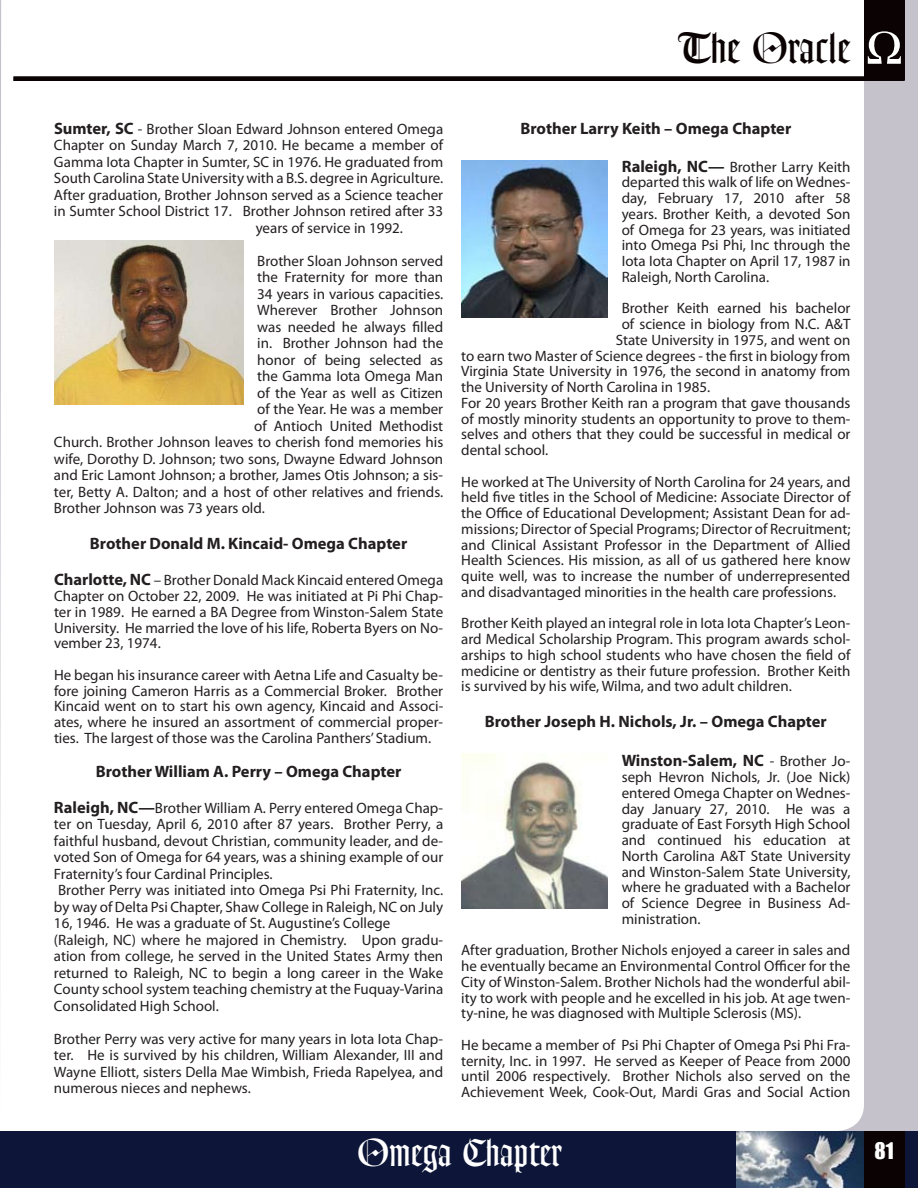
<style>
.page{position:relative;width:918px;height:1188px;background:#c5c2cc}
.page>*{position:absolute;margin:0;border:0;box-sizing:border-box;transform-origin:0 0}
.t1{font:42px "Goudy Text";color:#0a0203}
.t2{font:37.5px "Goudy Text";color:#fff}
.t3{font:21px "Impact";color:#fff}
.t4{font:700 16.5px "Myriad Pro";color:#231f20}
.t5{font:15px/15.8px "Myriad Pro";color:#231f20;text-align:justify}
.s1{font-weight:700;font-size:16.5px}
.s2{font-weight:400;font-size:15px}
</style>
<div class="page">
<div style="left:0;top:0;width:864px;height:1131px;background:#fff"></div>
<div style="left:0;top:1131px;width:918px;height:57px;background:#0d1638"></div>
<div style="left:14px;top:76px;width:890px;height:5px;background:#0a0203"></div>
<div style="left:864px;top:0;width:40px;height:80px;background:#0a0203"></div>
<svg style="left:868px;top:31px;width:33px;height:33px"></svg>
<img style="left:737px;top:1131px;width:127px;height:57px">
<img style="left:54px;top:240px;width:189px;height:165px">
<img style="left:462px;top:160px;width:146px;height:157px">
<img style="left:462px;top:753px;width:146px;height:155px">
<div style="left:864px;top:1131px;width:40px;height:57px;background:#0a0203"></div>
<h1 class="t1" style="left:675px;top:24px;width:177px">The Oracle</h1>
<p class="t5" style="left:54px;top:121px;width:391px"><span class="s1">Sumter, SC</span> - Brother Sloan Edward Johnson entered Omega</p>
<p class="t5" style="left:54px;top:137px;width:391px">Chapter on Sunday March 7, 2010. He became a member of</p>
<p class="t5" style="left:54px;top:154px;width:391px">Gamma Iota Chapter in Sumter, SC in 1976. He graduated from</p>
<p class="t5" style="left:54px;top:170px;width:391px">South Carolina State University with a B.S. degree in Agriculture.</p>
<p class="t5" style="left:54px;top:187px;width:391px">After graduation, Brother Johnson served as a Science teacher</p>
<p class="t5" style="left:54px;top:203px;width:391px">in Sumter School District 17. Brother Johnson retired after 33</p>
<p class="t5" style="left:256px;top:220px;width:149px">years of service in 1992.</p>
<p class="t5" style="left:257px;top:253px;width:187px">Brother Sloan Johnson served</p>
<p class="t5" style="left:257px;top:269px;width:188px">the Fraternity for more than</p>
<p class="t5" style="left:257px;top:286px;width:187px">34 years in various capacities.</p>
<p class="t5" style="left:257px;top:302px;width:187px">Wherever Brother Johnson</p>
<p class="t5" style="left:257px;top:319px;width:188px">was needed he always filled</p>
<p class="t5" style="left:257px;top:335px;width:187px">in. Brother Johnson had the</p>
<p class="t5" style="left:257px;top:352px;width:188px">honor of being selected as</p>
<p class="t5" style="left:257px;top:368px;width:187px">the Gamma Iota Omega Man</p>
<p class="t5" style="left:257px;top:385px;width:188px">of the Year as well as Citizen</p>
<p class="t5" style="left:257px;top:401px;width:187px">of the Year. He was a member</p>
<p class="t5" style="left:254px;top:418px;width:191px">of Antioch United Methodist</p>
<p class="t5" style="left:54px;top:434px;width:391px">Church. Brother Johnson leaves to cherish fond memories his</p>
<p class="t5" style="left:54px;top:451px;width:391px">wife, Dorothy D. Johnson; two sons, Dwayne Edward Johnson</p>
<p class="t5" style="left:54px;top:467px;width:391px">and Eric Lamont Johnson; a brother, James Otis Johnson; a sis-</p>
<p class="t5" style="left:54px;top:484px;width:391px">ter, Betty A. Dalton; and a host of other relatives and friends.</p>
<p class="t5" style="left:54px;top:500px;width:212px">Brother Johnson was 73 years old.</p>
<p class="t4" style="left:90px;top:533px;width:319px">Brother Donald M. Kincaid- Omega Chapter</p>
<p class="t5" style="left:54px;top:572px;width:391px"><span class="s1">Charlotte, NC</span> – Brother Donald Mack Kincaid entered Omega Chapter on October 22, 2009. He was initiated at Pi Phi Chap&shy;ter in 1989. He earned a BA Degree from Winston-Salem State University. He married the love of his life, Roberta Byers on No&shy;vember 23, 1974.</p>
<p class="t5" style="left:54px;top:667px;width:391px">He began his insurance career with Aetna Life and Casualty be&shy;fore joining Cameron Harris as a Commercial Broker. Brother Kincaid went on to start his own agency, Kincaid and Associ&shy;ates, where he insured an assortment of commercial proper&shy;ties. The largest of those was the Carolina Panthers’ Stadium.</p>
<p class="t4" style="left:96px;top:760px;width:307px">Brother William A. Perry – Omega Chapter</p>
<p class="t5" style="left:54px;top:799px;width:391px;line-height:16.5px;text-align:left"><span class="s1">Raleigh, NC—</span>Brother William A. Perry entered Omega Chap&shy;ter on Tuesday, April 6, 2010 after 87 years. Brother Perry, a faithful husband, devout Christian, community leader, and de&shy;voted Son of Omega for 64 years, was a shining example of our Fraternity’s four Cardinal Principles.<br>Brother Perry was initiated into Omega Psi Phi Fraternity, Inc. by way of Delta Psi Chapter, Shaw College in Raleigh, NC on July 16, 1946. He was a graduate of St. Augustine’s College (Raleigh, NC) where he majored in Chemistry. Upon gradu&shy;ation from college, he served in the United States Army then returned to Raleigh, NC to begin a long career in the Wake County school system teaching chemistry at the Fuquay-Varina Consolidated High School.</p>
<p class="t5" style="left:54px;top:1030px;width:391px;line-height:16.5px">Brother Perry was very active for many years in Iota Iota Chap&shy;ter. He is survived by his children, William Alexander, III and Wayne Elliott, sisters Della Mae Wimbish, Frieda Rapelyea, and numerous nieces and nephews.</p>
<p class="t4" style="left:520px;top:118px;width:272px">Brother Larry Keith – Omega Chapter</p>
<p class="t5" style="left:622px;top:159px;width:230px"><span class="s1">Raleigh, NC—</span> Brother Larry Keith departed this walk of life on Wednes&shy;day, February 17, 2010 after 58 years. Brother Keith, a devoted Son of Omega for 23 years, was initiated into Omega Psi Phi, Inc through the Iota Iota Chapter on April 17, 1987 in Raleigh, North Carolina.</p>
<p class="t5" style="left:622px;top:300px;width:230px">Brother Keith earned his bachelor</p>
<p class="t5" style="left:622px;top:316px;width:230px">of science in biology from N.C. A&amp;T</p>
<p class="t5" style="left:616px;top:332px;width:236px">State University in 1975, and went on</p>
<p class="t5" style="left:461px;top:348px;width:391px">to earn two Master of Science degrees - the first in biology from</p>
<p class="t5" style="left:461px;top:363px;width:391px">Virginia State University in 1976, the second in anatomy from</p>
<p class="t5" style="left:461px;top:379px;width:250px">the University of North Carolina in 1985.</p>
<p class="t5" style="left:461px;top:395px;width:391px">For 20 years Brother Keith ran a program that gave thousands</p>
<p class="t5" style="left:461px;top:411px;width:391px">of mostly minority students an opportunity to prove to them-</p>
<p class="t5" style="left:461px;top:426px;width:391px">selves and others that they could be successful in medical or</p>
<p class="t5" style="left:461px;top:442px;width:89px">dental school.</p>
<p class="t5" style="left:461px;top:474px;width:391px">He worked at The University of North Carolina for 24 years, and held five titles in the School of Medicine: Associate Director of the Office of Educational Development; Assistant Dean for ad&shy;missions; Director of Special Programs; Director of Recruitment; and Clinical Assistant Professor in the Department of Allied Health Sciences. His mission, as all of us gathered here know quite well, was to increase the number of underrepresented and disadvantaged minorities in the health care professions.</p>
<p class="t5" style="left:461px;top:615px;width:391px">Brother Keith played an integral role in Iota Iota Chapter’s Leon&shy;ard Medical Scholarship Program. This program awards schol&shy;arships to high school students who have chosen the field of medicine or dentistry as their future profession. Brother Keith is survived by his wife, Wilma, and two adult children.</p>
<p class="t4" style="left:485px;top:710px;width:344px">Brother Joseph H. Nichols, Jr. – Omega Chapter</p>
<p class="t4" style="left:622px;top:750px;width:230px">Winston-Salem, NC <span class="s2">- Brother Jo-</span></p>
<p class="t5" style="left:622px;top:769px;width:230px">seph Hevron Nichols, Jr. (Joe Nick) entered Omega Chapter on Wednes&shy;day January 27, 2010. He was a graduate of East Forsyth High School and continued his education at North Carolina A&amp;T State University and Winston-Salem State University, where he graduated with a Bachelor of Science Degree in Business Ad&shy;ministration.</p>
<p class="t5" style="left:461px;top:942px;width:391px">After graduation, Brother Nichols enjoyed a career in sales and he eventually became an Environmental Control Officer for the City of Winston-Salem. Brother Nichols had the wonderful abil&shy;ity to work with people and he excelled in his job. At age twen&shy;ty-nine, he was diagnosed with Multiple Sclerosis (MS).</p>
<p class="t5" style="left:461px;top:1037px;width:391px">He became a member of Psi Phi Chapter of Omega Psi Phi Fra&shy;ternity, Inc. in 1997. He served as Keeper of Peace from 2000 until 2006 respectively. Brother Nichols also served on the Achievement Week, Cook-Out, Mardi Gras and Social Action</p>
<h2 class="t2" style="left:356px;top:1131px;width:207px">Omega Chapter</h2>
<h3 class="t3" style="left:875px;top:1135px;width:21px">81</h3>
</div>
